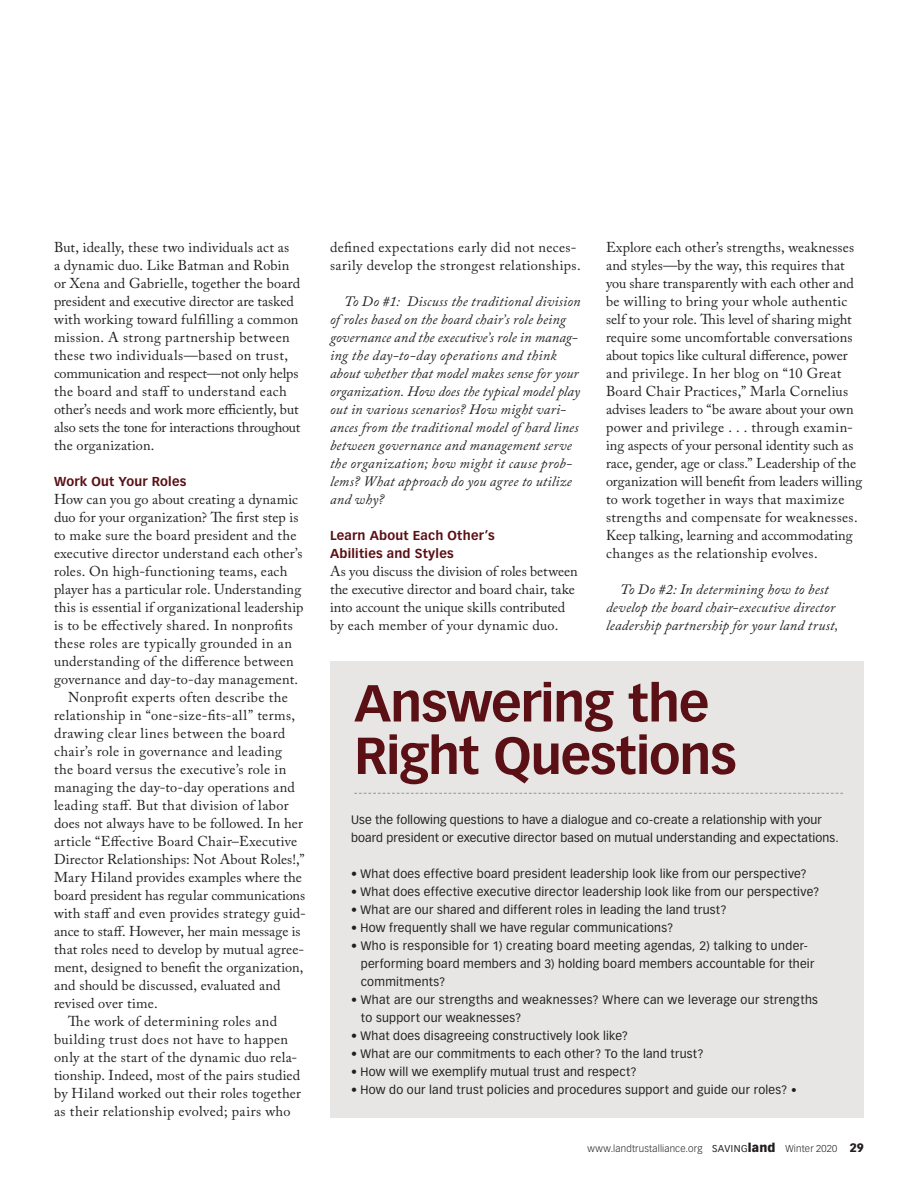
<style>
.page{position:relative;width:918px;height:1188px;background:#fff}
.page>*{position:absolute;margin:0;border:0;box-sizing:border-box;transform-origin:0 0}
.News_Head_2{font:700 51px/52.5px "Vectora LT Std";letter-spacing:-.02em;color:#5a1014}
.Main_Body_Indent{font:14.25px/18px "Adobe Caslon Pro";letter-spacing:.015em;color:#231f20}
.Main_Body_Flush{font:14.25px/18px "Adobe Caslon Pro";letter-spacing:.015em;color:#231f20}
.Main_Body_Indent-2{font:italic 14.25px/18px "Adobe Caslon Pro";letter-spacing:.015em;color:#231f20}
.Main_Body_Indent-3{font:700 12.75px/18px "Vectora LT Std";letter-spacing:.02em;color:#5a1014}
.Body_Sans_75_Bold_Fl{font:12px/18px "Vectora LT Std";letter-spacing:.02em;color:#231f20}
.t1{font:300 9.75px "Vectora LT Std";letter-spacing:.015em;color:#231f20}
.s1{font-size:11.25px}
.s2{font-weight:400}
.s3{font-weight:900;font-size:12px}
</style>
<div class="page">
<div style="left:330px;top:662px;width:534px;height:456px;background:#e7e6e5"></div>
<svg style="left:354px;top:793px;width:489px;height:1px"></svg>
<p class="Main_Body_Indent" style="left:54px;top:238px;width:248px">But, ideally, these two individuals act as<br>a dynamic duo. Like Batman and Robin or Xena and Gabrielle, together the board president and executive director are tasked with working toward fulfilling a common mission. A strong partnership between these two individuals—based on trust, communication and respect—not only helps the board and staff to understand each other’s needs and work more efficiently, but also sets the tone for interactions throughout the organization.</p>
<p class="Main_Body_Indent-3" style="left:54px;top:472px;width:134px">Work Out Your Roles</p>
<p class="Main_Body_Flush" style="left:54px;top:490px;width:251px">How can you go about creating a dynamic duo for your organization? The first step is to make sure the board president and the executive director understand each other’s roles. On high-functioning teams, each player has a particular role. Understanding this is essential if organizational leadership is to be effectively shared. In nonprofits these roles are typically grounded in an understanding of the difference between governance and day-to-day management.</p>
<p class="Main_Body_Indent" style="left:54px;top:688px;width:254px;text-indent:14px">Nonprofit experts often describe the relationship in “one-size-fits-all” terms, drawing clear lines between the board chair’s role in governance and leading<br>the board versus the executive’s role in managing the day-to-day operations and leading staff. But that division of labor does not always have to be followed. In her article “Effective Board Chair–Executive Director Relationships: Not About Roles!,” Mary Hiland provides examples where the board president has regular communications with staff and even provides strategy guid&shy;ance to staff. However, her main message is that roles need to develop by mutual agree&shy;ment, designed to benefit the organization, and should be discussed, evaluated and revised over time.</p>
<p class="Main_Body_Indent" style="left:54px;top:1012px;width:249px;text-indent:14px">The work of determining roles and building trust does not have to happen only at the start of the dynamic duo rela&shy;tionship. Indeed, most of the pairs studied by Hiland worked out their roles together as their relationship evolved; pairs who</p>
<p class="Main_Body_Indent" style="left:330px;top:238px;width:252px">defined expectations early did not neces&shy;sarily develop the strongest relationships.</p>
<p class="Main_Body_Indent-2" style="left:330px;top:292px;width:252px;text-indent:14px">To Do #1: Discuss the traditional division of roles based on the board chair’s role being governance and the executive’s role in manag&shy;ing the day-to-day operations and think about whether that model makes sense for your organization. How does the typical model play out in various scenarios? How might vari&shy;ances from the traditional model of hard lines between governance and management serve the organization; how might it cause prob&shy;lems? What approach do you agree to utilize and why?</p>
<p class="Main_Body_Indent-3" style="left:330px;top:526px;width:166px">Learn About Each Other’s<br>Abilities and Styles</p>
<p class="Main_Body_Flush" style="left:330px;top:562px;width:249px">As you discuss the division of roles between the executive director and board chair, take into account the unique skills contributed by each member of your dynamic duo.</p>
<p class="Main_Body_Flush" style="left:606px;top:238px;width:258px">Explore each other’s strengths, weaknesses and styles—by the way, this requires that you share transparently with each other and be willing to bring your whole authentic self to your role. This level of sharing might require some uncomfortable conversations about topics like cultural difference, power and privilege. In her blog on “10 Great Board Chair Practices,” Marla Cornelius advises leaders to “be aware about your own power and privilege . . . through examin&shy;ing aspects of your personal identity such as race, gender, age or class.” Leadership of the organization will benefit from leaders willing to work together in ways that maximize strengths and compensate for weaknesses.<br>Keep talking, learning and accommodating changes as the relationship evolves.</p>
<p class="Main_Body_Indent-2" style="left:606px;top:580px;width:234px;text-align:center">To Do #2: In determining how to best develop the board chair-executive director leadership partnership for your land trust,</p>
<p class="News_Head_2" style="left:354px;top:677px;width:384px">Answering the<br>Right Questions</p>
<p class="Body_Sans_75_Bold_Fl" style="left:351px;top:810px;width:489px">Use the following questions to have a dialogue and co-create a relationship with your board president or executive director based on mutual understanding and expectations.</p>
<p class="Body_Sans_75_Bold_Fl" style="left:351px;top:864px;width:457px">• What does effective board president leadership look like from our perspective?</p>
<p class="Body_Sans_75_Bold_Fl" style="left:351px;top:882px;width:470px">• What does effective executive director leadership look like from our perspective?</p>
<p class="Body_Sans_75_Bold_Fl" style="left:351px;top:900px;width:377px">• What are our shared and different roles in leading the land trust?</p>
<p class="Body_Sans_75_Bold_Fl" style="left:351px;top:918px;width:324px">• How frequently shall we have regular communications?</p>
<p class="Body_Sans_75_Bold_Fl" style="left:361px;top:936px;width:455px;text-indent:-10px">• Who is responsible for 1) creating board meeting agendas, 2) talking to under&shy;performing board members and 3) holding board members accountable for their commitments?</p>
<p class="Body_Sans_75_Bold_Fl" style="left:361px;top:990px;width:459px;text-indent:-10px">• What are our strengths and weaknesses? Where can we leverage our strengths to support our weaknesses?</p>
<p class="Body_Sans_75_Bold_Fl" style="left:351px;top:1026px;width:279px">• What does disagreeing constructively look like?</p>
<p class="Body_Sans_75_Bold_Fl" style="left:351px;top:1044px;width:354px">• What are our commitments to each other? To the land trust?</p>
<p class="Body_Sans_75_Bold_Fl" style="left:351px;top:1062px;width:287px">• How will we exemplify mutual trust and respect?</p>
<p class="Body_Sans_75_Bold_Fl" style="left:351px;top:1080px;width:447px">• How do our land trust policies and procedures support and guide our roles? <span class="s1">•</span></p>
<p class="t1" style="left:588px;top:1143px;width:278px">www.landtrustalliance.org <span class="s2">SAVING</span><span class="s3">land</span> Winter 2020 <span class="s3">29</span></p>
</div>
